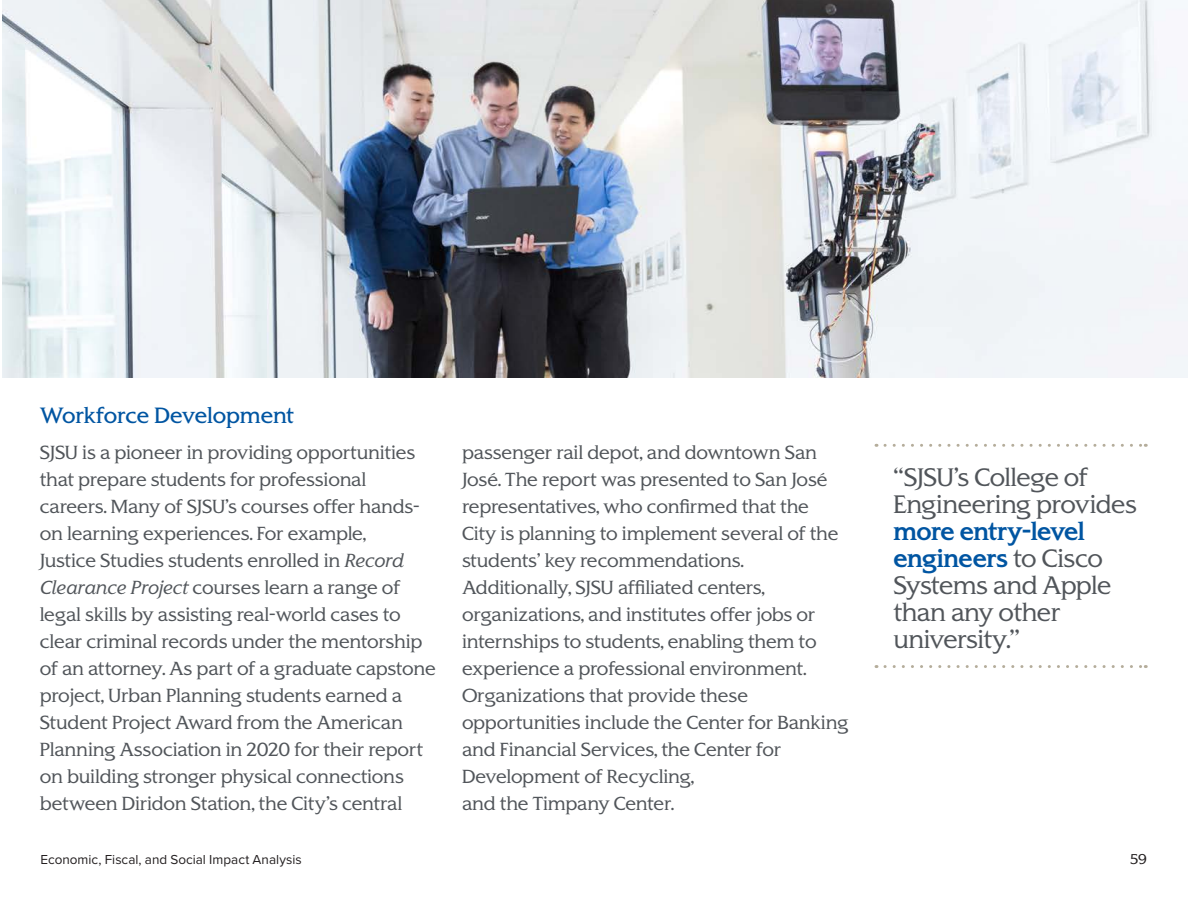
<style>
.page{position:relative;width:1188px;height:918px;background:#fff}
.page>*{position:absolute;margin:0;border:0;box-sizing:border-box;transform-origin:0 0}
.t1{font:300 24px/27px "SJSU Spartan";letter-spacing:-.02em;color:#51555a}
.t2{font:21px "SJSU Spartan";letter-spacing:-.01em;color:#0055a2}
.t3{font:300 18px/27px "SJSU Spartan";letter-spacing:-.01em;color:#51555a}
.t4{font:13.5px "Proxima Nova";color:#231f20}
.t5{font:300 13.5px "SJSU Spartan";color:#231f20}
.s1{font-style:italic}
.s2{font-weight:700;color:#0055a2}
</style>
<div class="page">
<svg style="left:885px;top:444px;width:261px;height:3px"></svg>
<svg style="left:885px;top:665px;width:261px;height:3px"></svg>
<img style="left:2px;top:0;width:1186px;height:378px">
<p class="t2" style="left:40px;top:402px;width:256px">Workforce Development</p>
<p class="t3" style="left:40px;top:439px;width:398px">SJSU is a pioneer in providing opportunities that prepare students for professional careers. Many of SJSU’s courses offer hands&shy;on learning experiences. For example,<br>Justice Studies students enrolled in <span class="s1">Record Clearance Project</span> courses learn a range of legal skills by assisting real-world cases to clear criminal records under the mentorship of an attorney. As part of a graduate capstone project, Urban Planning students earned a Student Project Award from the American Planning Association in 2020 for their report on building stronger physical connections between Diridon Station, the City’s central</p>
<p class="t3" style="left:462px;top:439px;width:378px">passenger rail depot, and downtown San José. The report was presented to San José representatives, who confirmed that the City is planning to implement several of the students’ key recommendations.</p>
<p class="t3" style="left:462px;top:574px;width:388px">Additionally, SJSU affiliated centers, organizations, and institutes offer jobs or internships to students, enabling them to experience a professional environment.<br>Organizations that provide these opportunities include the Center for Banking and Financial Services, the Center for Development of Recycling,<br>and the Timpany Center.</p>
<p class="t1" style="left:893px;top:464px;width:245px">“SJSU’s College of<br>Engineering provides <span class="s2">more entry-level engineers</span> to Cisco<br>Systems and Apple than any other university.”</p>
<p class="t4" style="left:40px;top:849px;width:263px">Economic, Fiscal, and Social Impact Analysis</p>
<p class="t5" style="left:1130px;top:850px;width:18px">59</p>
</div>
